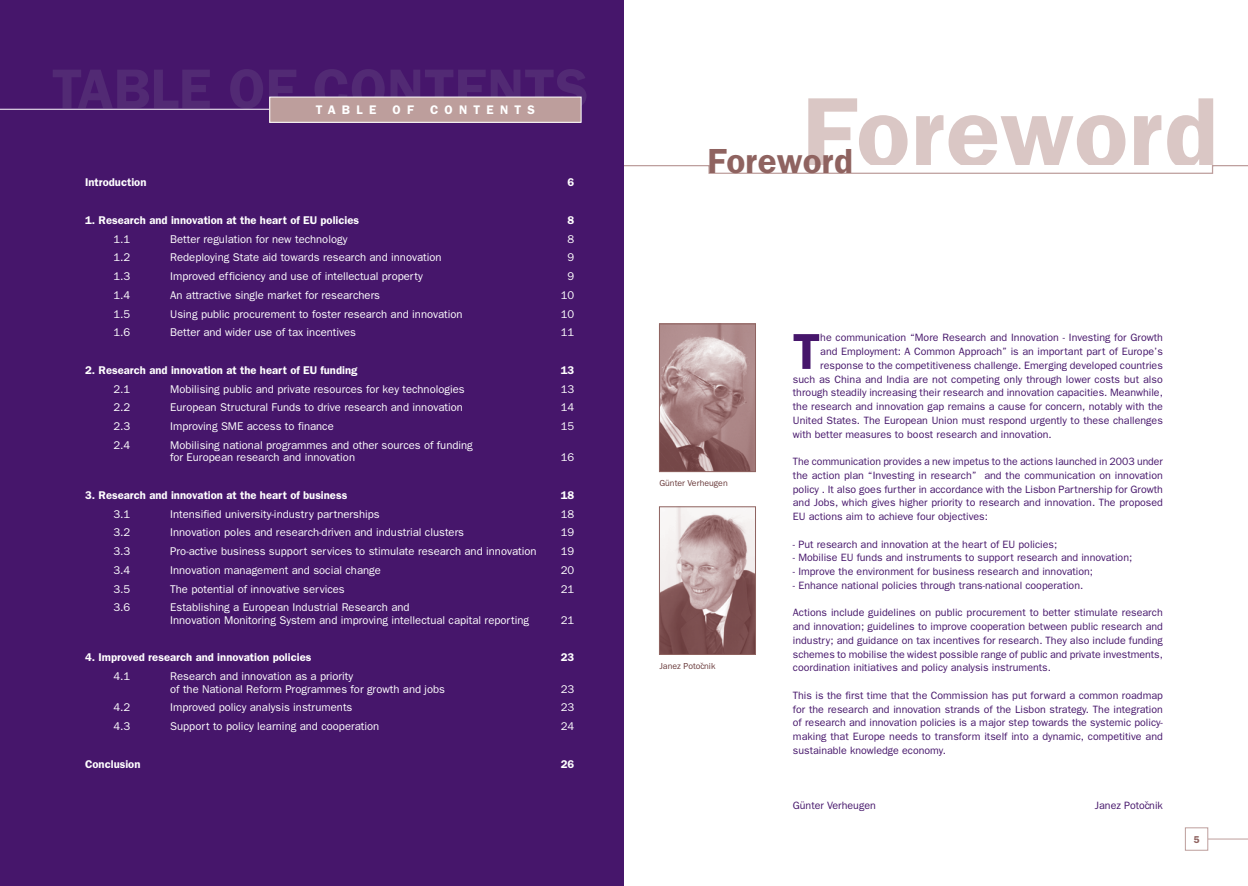
<style>
.page{position:relative;width:1248px;height:886px;background:#fff}
.page>*{position:absolute;margin:0;border:0;box-sizing:border-box;transform-origin:0 0}
.t1{font:600 100px "Franklin Gothic";color:#dac7c5}
.t2{font:600 50.75px "Franklin Gothic";color:#46166b}
.t3{font:600 35px "Franklin Gothic";color:#8f6360}
.t4{font:600 12.5px "Franklin Gothic";letter-spacing:.5em;color:#fff}
.t5{font:11.25px/12.5px "Franklin Gothic";color:#fff}
.t6{font:600 11.25px "Franklin Gothic";color:#fff}
.t7{font:10.62px/13.8px "Franklin Gothic";color:#46166b;text-align:justify}
.t8{font:600 10px "Franklin Gothic";color:#8f6360}
.t9{font:8.75px "Franklin Gothic";color:#6a3b3c}
</style>
<div class="page">
<hr style="left:1205px;top:839px;width:42px;height:1px;background:#bd9e9c">
<div style="left:1184px;top:827px;width:23px;height:23px;border:1px solid #bd9e9c"></div>
<div style="left:0;top:0;width:624px;height:886px;background:#46166b"></div>
<hr style="left:0;top:109px;width:274px;height:1px;background:#fff">
<div style="left:270px;top:97px;width:311px;height:25px;background:#bd9e9c"></div>
<div style="left:269px;top:97px;width:312px;height:26px;border:1px solid #fff"></div>
<svg style="left:624px;top:165px;width:623px;height:9px"></svg>
<img style="left:661px;top:326px;width:92px;height:144px">
<div style="left:659px;top:324px;width:96px;height:148px;border:1px solid #8f6360"></div>
<img style="left:661px;top:508px;width:92px;height:145px">
<div style="left:659px;top:506px;width:96px;height:149px;border:1px solid #8f6360"></div>
<p class="t4" style="left:316px;top:106px;width:62px">TABLE</p>
<p class="t4" style="left:392px;top:106px;width:23px">O F</p>
<p class="t4" style="left:430px;top:106px;width:106px">CONTENTS</p>
<p class="t6" style="left:85px;top:179px;width:63px">Introduction</p>
<p class="t6" style="left:567px;top:179px;width:8px">6</p>
<p class="t6" style="left:85px;top:216px;width:275px">1. Research and innovation at the heart of EU policies</p>
<p class="t6" style="left:567px;top:216px;width:8px">8</p>
<p class="t5" style="left:113px;top:233px;width:18px">1.1</p>
<p class="t5" style="left:170px;top:233px;width:179px">Better regulation for new technology</p>
<p class="t5" style="left:567px;top:233px;width:8px">8</p>
<p class="t5" style="left:113px;top:252px;width:18px">1.2</p>
<p class="t5" style="left:170px;top:252px;width:273px">Redeploying State aid towards research and innovation</p>
<p class="t5" style="left:567px;top:252px;width:8px">9</p>
<p class="t5" style="left:113px;top:271px;width:18px">1.3</p>
<p class="t5" style="left:170px;top:271px;width:254px">Improved efficiency and use of intellectual property</p>
<p class="t5" style="left:567px;top:271px;width:8px">9</p>
<p class="t5" style="left:113px;top:290px;width:18px">1.4</p>
<p class="t5" style="left:170px;top:290px;width:211px">An attractive single market for researchers</p>
<p class="t5" style="left:561px;top:290px;width:15px">10</p>
<p class="t5" style="left:113px;top:308px;width:18px">1.5</p>
<p class="t5" style="left:170px;top:308px;width:294px">Using public procurement to foster research and innovation</p>
<p class="t5" style="left:561px;top:308px;width:15px">10</p>
<p class="t5" style="left:113px;top:327px;width:18px">1.6</p>
<p class="t5" style="left:170px;top:327px;width:187px">Better and wider use of tax incentives</p>
<p class="t5" style="left:561px;top:327px;width:15px">11</p>
<p class="t6" style="left:85px;top:366px;width:274px">2. Research and innovation at the heart of EU funding</p>
<p class="t6" style="left:561px;top:366px;width:15px">13</p>
<p class="t5" style="left:113px;top:383px;width:18px">2.1</p>
<p class="t5" style="left:170px;top:383px;width:296px">Mobilising public and private resources for key technologies</p>
<p class="t5" style="left:561px;top:383px;width:15px">13</p>
<p class="t5" style="left:113px;top:402px;width:18px">2.2</p>
<p class="t5" style="left:170px;top:402px;width:294px">European Structural Funds to drive research and innovation</p>
<p class="t5" style="left:561px;top:402px;width:15px">14</p>
<p class="t5" style="left:113px;top:421px;width:18px">2.3</p>
<p class="t5" style="left:170px;top:421px;width:165px">Improving SME access to finance</p>
<p class="t5" style="left:561px;top:421px;width:15px">15</p>
<p class="t5" style="left:113px;top:440px;width:18px">2.4</p>
<p class="t5" style="left:170px;top:440px;width:304px">Mobilising national programmes and other sources of funding for European research and innovation</p>
<p class="t5" style="left:561px;top:452px;width:15px">16</p>
<p class="t6" style="left:85px;top:491px;width:264px">3. Research and innovation at the heart of business</p>
<p class="t6" style="left:561px;top:491px;width:15px">18</p>
<p class="t5" style="left:113px;top:508px;width:18px">3.1</p>
<p class="t5" style="left:170px;top:508px;width:211px">Intensified university-industry partnerships</p>
<p class="t5" style="left:561px;top:508px;width:15px">18</p>
<p class="t5" style="left:113px;top:527px;width:18px">3.2</p>
<p class="t5" style="left:170px;top:527px;width:295px">Innovation poles and research-driven and industrial clusters</p>
<p class="t5" style="left:561px;top:527px;width:15px">19</p>
<p class="t5" style="left:113px;top:546px;width:18px">3.3</p>
<p class="t5" style="left:170px;top:546px;width:368px">Pro-active business support services to stimulate research and innovation</p>
<p class="t5" style="left:561px;top:546px;width:15px">19</p>
<p class="t5" style="left:113px;top:565px;width:18px">3.4</p>
<p class="t5" style="left:170px;top:565px;width:212px">Innovation management and social change</p>
<p class="t5" style="left:561px;top:565px;width:15px">20</p>
<p class="t5" style="left:113px;top:583px;width:18px">3.5</p>
<p class="t5" style="left:170px;top:583px;width:176px">The potential of innovative services</p>
<p class="t5" style="left:561px;top:583px;width:15px">21</p>
<p class="t5" style="left:113px;top:602px;width:18px">3.6</p>
<p class="t5" style="left:170px;top:602px;width:360px">Establishing a European Industrial Research and<br>Innovation Monitoring System and improving intellectual capital reporting</p>
<p class="t5" style="left:561px;top:615px;width:15px">21</p>
<p class="t6" style="left:85px;top:654px;width:228px">4. Improved research and innovation policies</p>
<p class="t6" style="left:561px;top:654px;width:15px">23</p>
<p class="t5" style="left:113px;top:671px;width:18px">4.1</p>
<p class="t5" style="left:170px;top:671px;width:276px">Research and innovation as a priority<br>of the National Reform Programmes for growth and jobs</p>
<p class="t5" style="left:561px;top:683px;width:15px">23</p>
<p class="t5" style="left:113px;top:702px;width:18px">4.2</p>
<p class="t5" style="left:170px;top:702px;width:184px">Improved policy analysis instruments</p>
<p class="t5" style="left:561px;top:702px;width:15px">23</p>
<p class="t5" style="left:113px;top:721px;width:18px">4.3</p>
<p class="t5" style="left:170px;top:721px;width:210px">Support to policy learning and cooperation</p>
<p class="t5" style="left:561px;top:721px;width:15px">24</p>
<p class="t6" style="left:85px;top:760px;width:57px">Conclusion</p>
<p class="t6" style="left:561px;top:760px;width:15px">26</p>
<h1 class="t1" style="left:802px;top:98px;width:417px">Foreword</h1>
<h3 class="t3" style="left:707px;top:149px;width:147px">Foreword</h3>
<p class="t9" style="left:659px;top:480px;width:70px">Günter Verheugen</p>
<p class="t9" style="left:659px;top:663px;width:57px">Janez Potocˇnik</p>
<h2 class="t2" style="left:792px;top:334px;width:29px">T</h2>
<p class="t7" style="left:820px;top:332px;width:344px">he communication “More Research and Innovation - Investing for Growth</p>
<p class="t7" style="left:820px;top:345px;width:344px">and Employment: A Common Approach” is an important part of Europe’s</p>
<p class="t7" style="left:820px;top:359px;width:344px">response to the competitiveness challenge. Emerging developed countries</p>
<p class="t7" style="left:792px;top:373px;width:371px">such as China and India are not competing only through lower costs but also</p>
<p class="t7" style="left:792px;top:387px;width:371px">through steadily increasing their research and innovation capacities. Meanwhile,</p>
<p class="t7" style="left:792px;top:400px;width:371px">the research and innovation gap remains a cause for concern, notably with the</p>
<p class="t7" style="left:792px;top:414px;width:371px">United States. The European Union must respond urgently to these challenges</p>
<p class="t7" style="left:792px;top:428px;width:260px">with better measures to boost research and innovation.</p>
<p class="t7" style="left:792px;top:455px;width:371px">The communication provides a new impetus to the actions launched in 2003 under the action plan “Investing in research” and the communication on innovation policy . It also goes further in accordance with the Lisbon Partnership for Growth and Jobs, which gives higher priority to research and innovation. The proposed EU actions aim to achieve four objectives:</p>
<p class="t7" style="left:792px;top:538px;width:266px">- Put research and innovation at the heart of EU policies;</p>
<p class="t7" style="left:792px;top:552px;width:341px">- Mobilise EU funds and instruments to support research and innovation;</p>
<p class="t7" style="left:792px;top:565px;width:302px">- Improve the environment for business research and innovation;</p>
<p class="t7" style="left:792px;top:579px;width:292px">- Enhance national policies through trans-national cooperation.</p>
<p class="t7" style="left:792px;top:607px;width:371px">Actions include guidelines on public procurement to better stimulate research and innovation; guidelines to improve cooperation between public research and industry; and guidance on tax incentives for research. They also include funding schemes to mobilise the widest possible range of public and private investments, coordination initiatives and policy analysis instruments.</p>
<p class="t7" style="left:792px;top:689px;width:371px">This is the first time that the Commission has put forward a common roadmap for the research and innovation strands of the Lisbon strategy. The integration of research and innovation policies is a major step towards the systemic policy&shy;making that Europe needs to transform itself into a dynamic, competitive and sustainable knowledge economy.</p>
<p class="t7" style="left:792px;top:799px;width:84px">Günter Verheugen</p>
<p class="t7" style="left:1094px;top:799px;width:69px">Janez Potocˇnik</p>
<p class="t8" style="left:1193px;top:836px;width:7px">5</p>
</div>
